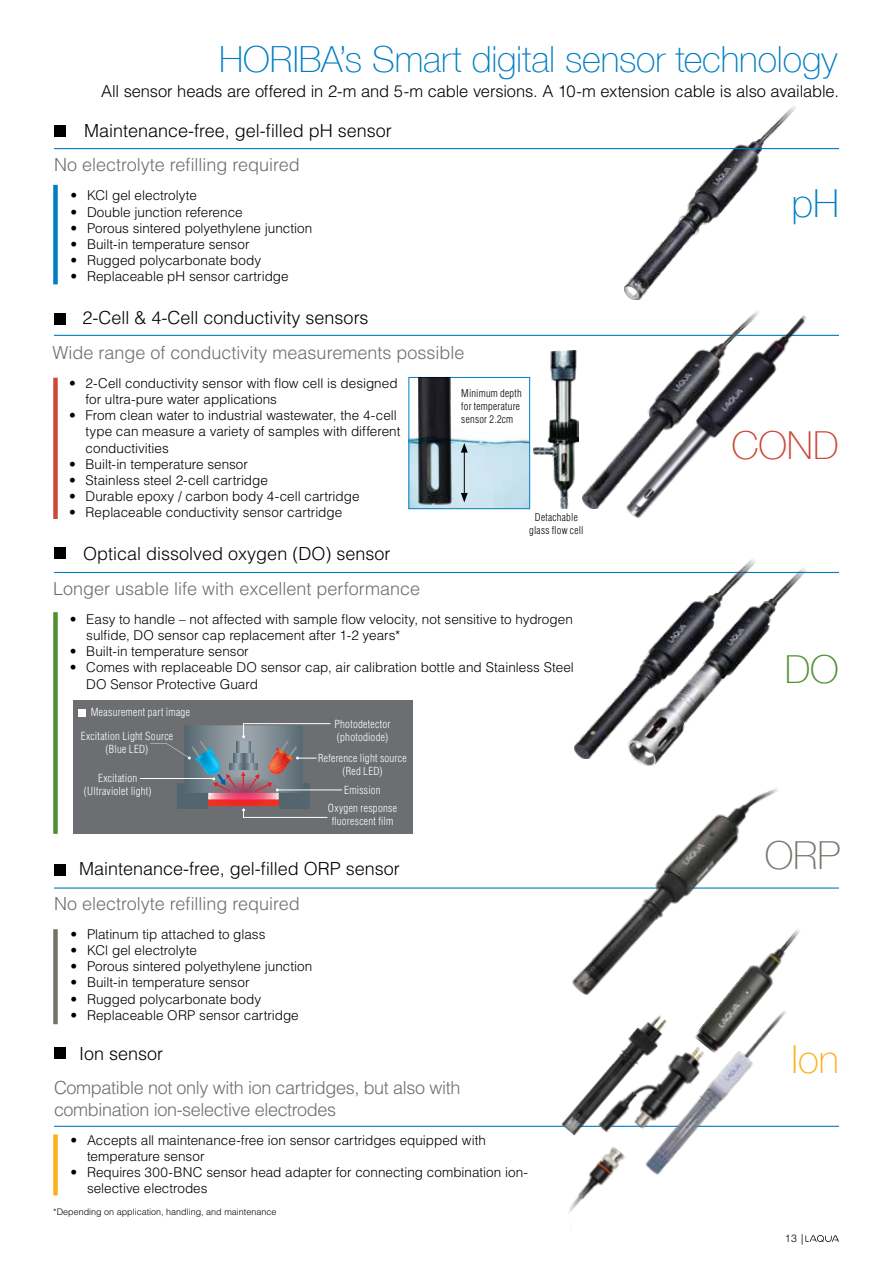
<style>
.page{position:relative;width:893px;height:1263px;background:#fff}
.page>*{position:absolute;margin:0;border:0;box-sizing:border-box;transform-origin:0 0}
.t1{font:100 38.55px "Helvetica Neue LT Com";color:#cc4939}
.t2{font:100 38.55px "Helvetica Neue LT Com";color:#fcaf17}
.t3{font:100 38.55px "Helvetica Neue LT Com";color:#71756a}
.t4{font:100 38.55px "Helvetica Neue LT Com";color:#007dc3}
.t5{font:100 38.55px "Helvetica Neue LT Com";color:#519032}
.t6{font:100 36px "Helvetica Neue LT Com";letter-spacing:-.005em;color:#007dc3}
.t7{font:300 18px "Helvetica LT Std";color:#000}
.t8{font:300 18px "Helvetica LT Std";color:#6d6e71}
.t9{font:300 18px/21.6px "Helvetica LT Std";letter-spacing:-.02em;color:#6d6e71}
.t10{font:300 16.5px "Helvetica LT Std";letter-spacing:-.01em;color:#000}
.t11{font:300 13.5px/16.2px "Helvetica LT Std";color:#000}
.t12{font:300 condensed 10.95px/13px "Helvetica LT Std";letter-spacing:.025em;color:#fff;text-align:center}
.t13{font:300 condensed 10.5px/12.6px "Helvetica LT Std";letter-spacing:.025em;color:#000}
.t14{font:300 10.5px "Helvetica LT Std";color:#000}
.t15{font:300 9px "Helvetica LT Std";color:#000}
</style>
<div class="page">
<svg style="left:805px;top:1235px;width:34px;height:7px"></svg>
<img style="left:624px;top:106px;width:182px;height:194px">
<hr style="left:54px;top:148px;width:785px;height:1px;background:#007dc3">
<div style="left:53px;top:185px;width:5px;height:99px;background:#007dc3"></div>
<div style="left:54px;top:126px;width:12px;height:11px;background:#000"></div>
<hr style="left:54px;top:572px;width:785px;height:1px;background:#007dc3">
<div style="left:53px;top:612px;width:5px;height:222px;background:#519032"></div>
<div style="left:54px;top:547px;width:12px;height:11px;background:#000"></div>
<img style="left:574px;top:559px;width:180px;height:200px">
<img style="left:628px;top:561px;width:188px;height:204px">
<hr style="left:54px;top:1126px;width:785px;height:1px;background:#007dc3">
<hr style="left:54px;top:335px;width:785px;height:1px;background:#007dc3">
<div style="left:54px;top:313px;width:12px;height:11px;background:#000"></div>
<img style="left:583px;top:334px;width:37px;height:174px">
<img style="left:620px;top:311px;width:195px;height:208px">
<img style="left:411px;top:379px;width:117px;height:128px">
<div style="left:409px;top:377px;width:121px;height:132px;border:1px solid #007dc3"></div>
<hr style="left:464px;top:450px;width:1px;height:45px;background:#000">
<svg style="left:461px;top:443px;width:7px;height:10px"></svg>
<svg style="left:461px;top:493px;width:7px;height:9px"></svg>
<img style="left:534px;top:350px;width:45px;height:159px">
<hr style="left:54px;top:887px;width:785px;height:2px;background:#007dc3">
<div style="left:54px;top:864px;width:12px;height:11px;background:#000"></div>
<img style="left:515px;top:788px;width:324px;height:207px">
<img style="left:554px;top:1125px;width:71px;height:88px">
<img style="left:693px;top:916px;width:120px;height:84px">
<img style="left:645px;top:1000px;width:163px;height:175px">
<img style="left:558px;top:1010px;width:116px;height:129px">
<div style="left:73px;top:700px;width:340px;height:134px;background:#6d6e71"></div>
<hr style="left:140px;top:779px;width:74px;height:1px;background:#fff">
<div style="left:79px;top:709px;width:7px;height:7px;background:#fff"></div>
<svg style="left:150px;top:723px;width:181px;height:95px"></svg>
<hr style="left:278px;top:790px;width:64px;height:1px;background:#fff">
<div style="left:53px;top:929px;width:5px;height:95px;background:#71756a"></div>
<div style="left:53px;top:378px;width:5px;height:141px;background:#cc4939"></div>
<div style="left:54px;top:1047px;width:12px;height:11px;background:#000"></div>
<div style="left:53px;top:1134px;width:5px;height:61px;background:#fcaf17"></div>
<h2 class="t6" style="left:219px;top:38px;width:620px">HORIBA’s Smart digital sensor technology</h2>
<p class="t10" style="left:101px;top:81px;width:739px">All sensor heads are offered in 2-m and 5-m cable versions. A 10-m extension cable is also available.</p>
<h3 class="t7" style="left:84px;top:119px;width:309px">Maintenance-free, gel-filled pH sensor</h3>
<h3 class="t8" style="left:54px;top:154px;width:247px">No electrolyte refilling required</h3>
<p class="t11" style="left:70px;top:187px;width:128px">• KCl gel electrolyte</p>
<p class="t11" style="left:70px;top:203px;width:174px">• Double junction reference</p>
<p class="t11" style="left:70px;top:220px;width:243px">• Porous sintered polyethylene junction</p>
<p class="t11" style="left:70px;top:236px;width:181px">• Built-in temperature sensor</p>
<p class="t11" style="left:70px;top:252px;width:192px">• Rugged polycarbonate body</p>
<p class="t11" style="left:70px;top:268px;width:220px">• Replaceable pH sensor cartridge</p>
<h3 class="t7" style="left:83px;top:307px;width:288px">2-Cell &amp; 4-Cell conductivity sensors</h3>
<h3 class="t8" style="left:53px;top:341px;width:413px">Wide range of conductivity measurements possible</h3>
<p class="t11" style="left:86px;top:375px;width:314px;text-indent:-16px">• 2-Cell conductivity sensor with flow cell is designed for ultra-pure water applications</p>
<p class="t11" style="left:86px;top:407px;width:316px;text-indent:-16px">• From clean water to industrial wastewater, the 4-cell type can measure a variety of samples with different conductivities</p>
<p class="t11" style="left:69px;top:456px;width:181px">• Built-in temperature sensor</p>
<p class="t11" style="left:69px;top:472px;width:200px">• Stainless steel 2-cell cartridge</p>
<p class="t11" style="left:69px;top:488px;width:292px">• Durable epoxy / carbon body 4-cell cartridge</p>
<p class="t11" style="left:69px;top:504px;width:275px">• Replaceable conductivity sensor cartridge</p>
<p class="t13" style="left:461px;top:387px;width:62px">Minimum depth for temperature sensor 2.2cm</p>
<p class="t13" style="left:529px;top:511px;width:56px;text-align:center">Detachable glass flow cell</p>
<h1 class="t4" style="left:791px;top:180px;width:49px">pH</h1>
<h1 class="t1" style="left:731px;top:423px;width:109px">COND</h1>
<h3 class="t7" style="left:83px;top:543px;width:309px">Optical dissolved oxygen (DO) sensor</h3>
<h3 class="t8" style="left:53px;top:577px;width:368px">Longer usable life with excellent performance</h3>
<p class="t11" style="left:86px;top:611px;width:488px;text-indent:-16px">• Easy to handle – not affected with sample flow velocity, not sensitive to hydrogen sulfide, DO sensor cap replacement after 1-2 years*</p>
<p class="t11" style="left:70px;top:643px;width:181px">• Built-in temperature sensor</p>
<p class="t11" style="left:86px;top:659px;width:489px;text-indent:-16px">• Comes with replaceable DO sensor cap, air calibration bottle and Stainless Steel<br>DO Sensor Protective Guard</p>
<h1 class="t5" style="left:785px;top:646px;width:56px">DO</h1>
<p class="t12" style="left:81px;top:700px;width:111px;line-height:23.5px;text-align:left;text-indent:10px">Measurement part image<br>Excitation Light Source</p>
<p class="t12" style="left:106px;top:742px;width:44px">(Blue LED)</p>
<p class="t12" style="left:84px;top:771px;width:69px">Excitation (Ultraviolet light)</p>
<p class="t12" style="left:334px;top:717px;width:57px;text-align:left">Photodetector (photodiode)</p>
<p class="t12" style="left:318px;top:752px;width:90px">Reference light source (Red LED)</p>
<p class="t12" style="left:344px;top:783px;width:38px">Emission</p>
<p class="t12" style="left:328px;top:801px;width:71px">Oxygen response fluorescent film</p>
<h3 class="t7" style="left:79px;top:858px;width:322px">Maintenance-free, gel-filled ORP sensor</h3>
<h3 class="t8" style="left:54px;top:892px;width:247px">No electrolyte refilling required</h3>
<p class="t11" style="left:70px;top:926px;width:196px">• Platinum tip attached to glass</p>
<p class="t11" style="left:70px;top:942px;width:128px">• KCl gel electrolyte</p>
<p class="t11" style="left:70px;top:958px;width:243px">• Porous sintered polyethylene junction</p>
<p class="t11" style="left:70px;top:974px;width:181px">• Built-in temperature sensor</p>
<p class="t11" style="left:70px;top:990px;width:192px">• Rugged polycarbonate body</p>
<p class="t11" style="left:70px;top:1007px;width:230px">• Replaceable ORP sensor cartridge</p>
<h3 class="t7" style="left:79px;top:1042px;width:86px">Ion sensor</h3>
<h3 class="t9" style="left:54px;top:1077px;width:408px">Compatible not only with ion cartridges, but also with combination ion-selective electrodes</h3>
<p class="t11" style="left:87px;top:1131px;width:400px;text-indent:-16px">• Accepts all maintenance-free ion sensor cartridges equipped with temperature sensor</p>
<p class="t11" style="left:87px;top:1164px;width:442px;text-indent:-16px">• Requires 300-BNC sensor head adapter for connecting combination ion&shy;selective electrodes</p>
<p class="t15" style="left:53px;top:1206px;width:225px">*Depending on application, handling, and maintenance</p>
<h1 class="t3" style="left:765px;top:832px;width:77px">ORP</h1>
<h1 class="t2" style="left:792px;top:1037px;width:49px">Ion</h1>
<p class="t14" style="left:785px;top:1232px;width:20px">13 |</p>
</div>
